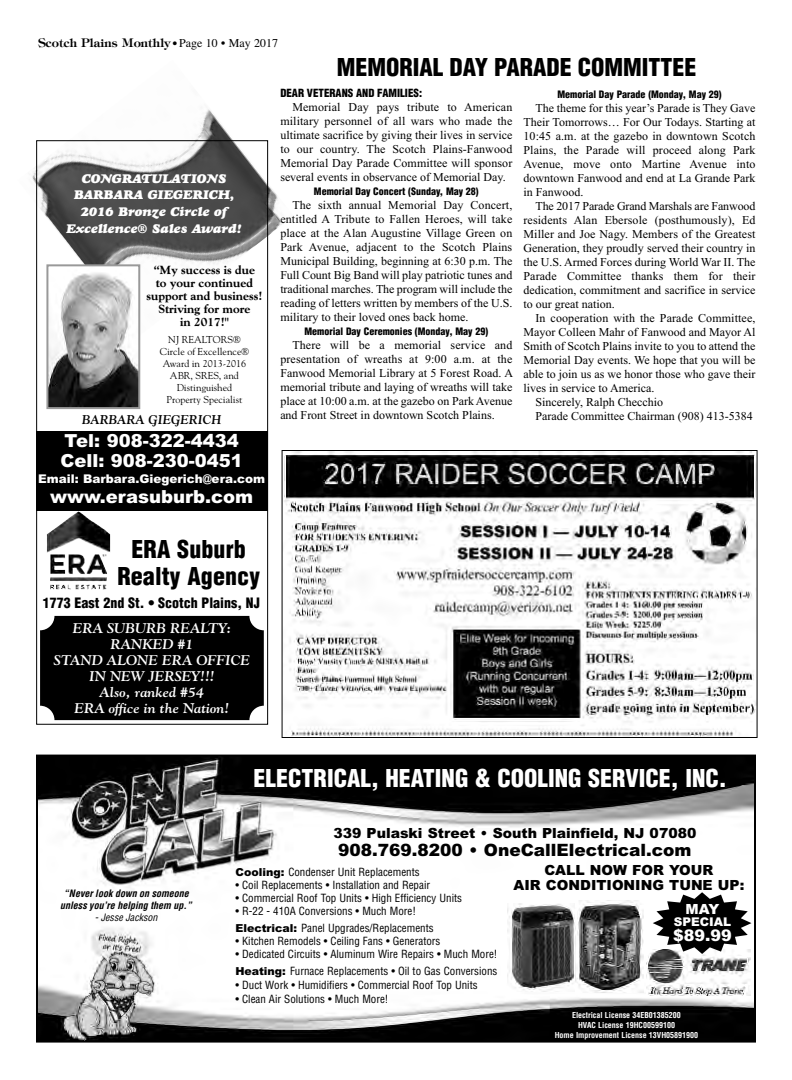
<style>
.page{position:relative;width:792px;height:1080px;background:#fff}
.page>*{position:absolute;margin:0;border:0;box-sizing:border-box;transform-origin:0 0}
.t1{font:900 condensed 24px/27px "Helvetica";color:#000;text-align:center}
.t2{font:900 condensed 24px "Helvetica";color:#fff}
.t3{font:900 18px/20px "Arial";color:#fff}
.t4{font:900 17px "Arial";color:#000}
.t5{font:900 16px "Arial";color:#fff}
.t6{font:italic 700 14px/16px "Goudy";color:#fff;text-align:center}
.t7{font:900 14px/15px "Arial";color:#000;text-align:center}
.t8{font:900 condensed 14px "Helvetica";color:#000}
.t9{font:900 14px "Arial";color:#fff}
.t10{font:italic 12.7px/16.9px "Goudy Heavyface";color:#fff;text-align:center}
.t11{font:italic 700 12.7px "Goudy";color:#000}
.t12{font:12px/14px "Times New Roman";color:#000;text-align:justify}
.t13{font:800 12px/13px "Goudy";color:#000;text-align:center}
.t14{font:900 12px "Arial";color:#fff}
.t15{font:600 12px "Tiffany";color:#000}
.t16{font:condensed 11px/17px "Helvetica";color:#000}
.t17{font:900 condensed 11px "Helvetica";color:#000}
.t18{font:900 condensed 10px "Helvetica";color:#000}
.t19{font:10px/12px "Goudy";color:#000;text-align:center}
.t20{font:italic 700 condensed 10px/12px "Helvetica";color:#000;text-align:center}
.t21{font:italic condensed 10px "Helvetica";color:#000}
.t22{font:700 condensed 8px/10px "Helvetica";color:#fff;text-align:center}
.s1{font-family:"Futura";font-weight:700;font-stretch:condensed;font-size:10px}
.s2{font-family:"Times";font-weight:400}
.s3{font-family:"Arial";font-weight:900;font-stretch:normal}
</style>
<div class="page">
<img style="left:39px;top:758px;width:714px;height:282px">
<div style="left:36px;top:755px;width:720px;height:288px;border:2px solid #000"></div>
<img style="left:508px;top:904px;width:67px;height:88px">
<img style="left:575px;top:900px;width:68px;height:93px">
<img style="left:647px;top:949px;width:103px;height:47px">
<svg style="left:653px;top:892px;width:98px;height:62px"></svg>
<img style="left:32px;top:109px;width:250px;height:227px">
<div style="left:40px;top:616px;width:224px;height:104px;background:#000;border-radius:14px"></div>
<img style="left:49px;top:267px;width:88px;height:139px">
<div style="left:46px;top:264px;width:94px;height:145px;border:2px solid #999"></div>
<img style="left:47px;top:511px;width:63px;height:78px">
<div style="left:36px;top:431px;width:232px;height:80px;background:#000"></div>
<div style="left:36px;top:140px;width:232px;height:585px;border:1px solid #000"></div>
<img style="left:284px;top:452px;width:472px;height:284px">
<div style="left:282px;top:450px;width:476px;height:288px;border:1px solid #000"></div>
<p class="t15" style="left:38px;top:36px;width:242px">Scotch Plains Monthly <span class="s1">•</span> <span class="s2">Page 10 • May 2017</span></p>
<p class="t10" style="left:67px;top:171px;width:177px">CONGRATULATIONS<br>BARBARA GIEGERICH,<br>2016 Bronze Circle of<br>Excellence® Sales Award!</p>
<p class="t13" style="left:146px;top:264px;width:118px">“My success is due<br>to your continued support and business!<br>Striving for more<br>in 2017!"</p>
<p class="t19" style="left:160px;top:333px;width:91px">NJ REALTORS®<br>Circle of Excellence®<br>Award in 2013-2016<br>ABR, SRES, and<br>Distinguished<br>Property Specialist</p>
<p class="t11" style="left:82px;top:412px;width:141px">BARBARA GIEGERICH</p>
<h2 class="t3" style="left:60px;top:431px;width:184px">Tel: 908-322-4434<br>Cell: 908-230-0451</h2>
<p class="t14" style="left:38px;top:472px;width:229px">Email: Barbara.Giegerich@era.com</p>
<h2 class="t3" style="left:50px;top:487px;width:204px">www.erasuburb.com</h2>
<h1 class="t1" style="left:117px;top:536px;width:144px">ERA Suburb<br>Realty Agency</h1>
<p class="t8" style="left:43px;top:595px;width:219px">1773 East 2nd St. • Scotch Plains, NJ</p>
<p class="t6" style="left:54px;top:620px;width:197px">ERA SUBURB REALTY:<br>RANKED #1<br>STAND ALONE ERA OFFICE<br>IN NEW JERSEY!!!<br>Also, ranked #54<br>ERA office in the Nation!</p>
<h1 class="t1" style="left:337px;top:55px;width:361px">MEMORIAL DAY PARADE COMMITTEE</h1>
<p class="t17" style="left:280px;top:87px;width:143px">DEAR VETERANS AND FAMILIES:</p>
<p class="t12" style="left:280px;top:100px;width:234px;text-indent:12px">Memorial Day pays tribute to American military personnel of all wars who made the ultimate sacrifice by giving their lives in service to our country. The Scotch Plains-Fanwood Memorial Day Parade Committee will sponsor several events in observance of Memorial Day.</p>
<p class="t18" style="left:314px;top:186px;width:166px">Memorial Day Concert (Sunday, May 28)</p>
<p class="t12" style="left:280px;top:198px;width:234px;text-indent:12px">The sixth annual Memorial Day Concert, entitled A Tribute to Fallen Heroes, will take place at the Alan Augustine Village Green on Park Avenue, adjacent to the Scotch Plains Municipal Building, beginning at 6:30 p.m. The Full Count Big Band will play patriotic tunes and traditional marches. The program will include the reading of letters written by members of the U.S. military to their loved ones back home.</p>
<p class="t18" style="left:304px;top:326px;width:185px">Memorial Day Ceremonies (Monday, May 29)</p>
<p class="t12" style="left:280px;top:338px;width:234px;text-indent:12px">There will be a memorial service and presentation of wreaths at 9:00 a.m. at the Fanwood Memorial Library at 5 Forest Road. A memorial tribute and laying of wreaths will take place at 10:00 a.m. at the gazebo on Park Avenue and Front Street in downtown Scotch Plains.</p>
<p class="t18" style="left:557px;top:88px;width:166px">Memorial Day Parade (Monday, May 29)</p>
<p class="t12" style="left:524px;top:101px;width:234px;text-indent:12px">The theme for this year’s Parade is They Gave Their Tomorrows… For Our Todays. Starting at 10:45 a.m. at the gazebo in downtown Scotch Plains, the Parade will proceed along Park Avenue, move onto Martine Avenue into downtown Fanwood and end at La Grande Park in Fanwood.</p>
<p class="t12" style="left:524px;top:199px;width:234px;text-indent:12px">The 2017 Parade Grand Marshals are Fanwood residents Alan Ebersole (posthumously), Ed Miller and Joe Nagy. Members of the Greatest Generation, they proudly served their country in the U.S. Armed Forces during World War II. The Parade Committee thanks them for their dedication, commitment and sacrifice in service to our great nation.</p>
<p class="t12" style="left:536px;top:311px;width:221px">In cooperation with the Parade Committee,</p>
<p class="t12" style="left:524px;top:325px;width:234px">Mayor Colleen Mahr of Fanwood and Mayor Al</p>
<p class="t12" style="left:524px;top:339px;width:234px">Smith of Scotch Plains invite to you to attend the</p>
<p class="t12" style="left:524px;top:353px;width:234px">Memorial Day events. We hope that you will be</p>
<p class="t12" style="left:524px;top:367px;width:234px">able to join us as we honor those who gave their</p>
<p class="t12" style="left:524px;top:381px;width:132px">lives in service to America.</p>
<p class="t12" style="left:536px;top:395px;width:129px">Sincerely, Ralph Checchio</p>
<p class="t12" style="left:536px;top:409px;width:219px">Parade Committee Chairman (908) 413-5384</p>
<p class="t20" style="left:60px;top:887px;width:133px">“Never look down on someone unless you’re helping them up.”</p>
<p class="t21" style="left:95px;top:911px;width:64px">- Jesse Jackson</p>
<h1 class="t2" style="left:254px;top:765px;width:475px">ELECTRICAL, HEATING &amp; COOLING SERVICE, INC.</h1>
<p class="t7" style="left:333px;top:826px;width:364px">339 Pulaski Street • South Plainfield, NJ 07080</p>
<h3 class="t4" style="left:338px;top:840px;width:355px">908.769.8200 • OneCallElectrical.com</h3>
<p class="t16" style="left:235px;top:864px;width:186px"><span class="s3">Cooling:</span> Condenser Unit Replacements</p>
<p class="t16" style="left:235px;top:877px;width:196px">• Coil Replacements • Installation and Repair</p>
<p class="t16" style="left:235px;top:890px;width:228px">• Commercial Roof Top Units • High Efficiency Units</p>
<p class="t16" style="left:235px;top:903px;width:200px">• R-22 - 410A Conversions • Much More!<br><span class="s3">Electrical:</span> Panel Upgrades/Replacements</p>
<p class="t16" style="left:235px;top:933px;width:207px">• Kitchen Remodels • Ceiling Fans • Generators</p>
<p class="t16" style="left:235px;top:946px;width:264px">• Dedicated Circuits • Aluminum Wire Repairs • Much More!<br><span class="s3">Heating:</span> Furnace Replacements • Oil to Gas Conversions</p>
<p class="t16" style="left:235px;top:977px;width:244px">• Duct Work • Humidifiers • Commercial Roof Top Units</p>
<p class="t16" style="left:235px;top:991px;width:155px">• Clean Air Solutions • Much More!</p>
<p class="t7" style="left:514px;top:862px;width:232px">CALL NOW FOR YOUR<br>AIR CONDITIONING TUNE UP:</p>
<p class="t9" style="left:686px;top:901px;width:35px">MAY</p>
<p class="t14" style="left:674px;top:915px;width:59px">SPECIAL</p>
<h3 class="t5" style="left:673px;top:926px;width:60px">$89.99</h3>
<p class="t22" style="left:555px;top:1010px;width:145px">Electrical License 34EB01385200<br>HVAC License 19HC00599100<br>Home Improvement License 13VH05891900</p>
</div>
